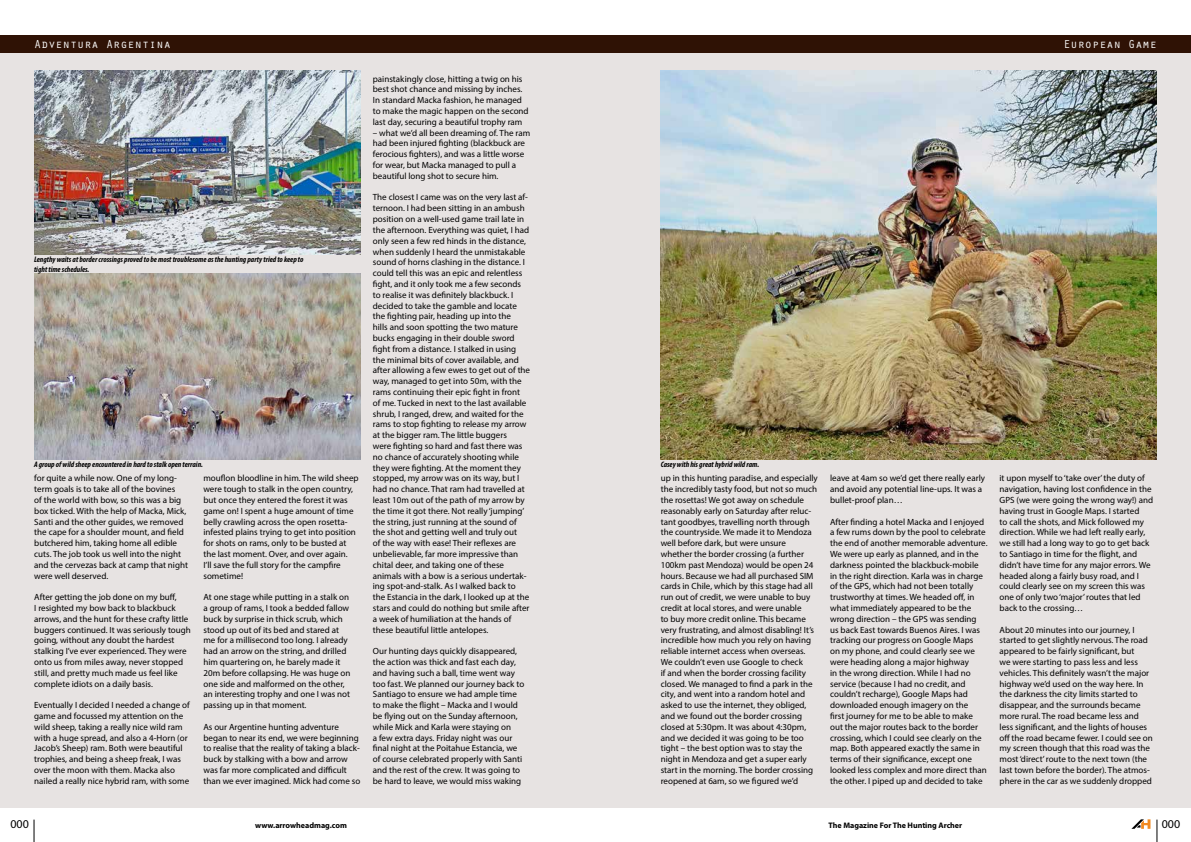
<style>
.page{position:relative;width:1191px;height:842px;background:#fff}
.page>*{position:absolute;margin:0;border:0;box-sizing:border-box;transform-origin:0 0}
.t1{font:12px "Orator Std";color:#fff}
.t2{font:12px "Myriad Pro";color:#000}
.t3{font:9px/10.8px "Myriad Pro";color:#000}
.t4{font:italic 700 condensed 8px/9.6px "Myriad Pro";color:#000}
.t5{font:700 8px "Myriad Pro";color:#000}
</style>
<div class="page">
<div style="left:0;top:53px;width:1191px;height:755px;background:#e7e3e2"></div>
<img style="left:660px;top:71px;width:496px;height:388px">
<img style="left:34px;top:71px;width:327px;height:184px">
<img style="left:34px;top:274px;width:327px;height:185px">
<svg style="left:34px;top:819px;width:1px;height:23px"></svg>
<svg style="left:1156px;top:819px;width:1px;height:23px"></svg>
<svg style="left:1131px;top:819px;width:19px;height:10px"></svg>
<div style="left:0;top:36px;width:1191px;height:17px;background:#2f1205"></div>
<h1 class="t1" style="left:34px;top:36px;width:138px">Adventura Argentina</h1>
<h1 class="t1" style="left:1063px;top:36px;width:95px">European Game</h1>
<p class="t3" style="left:373px;top:73px;width:157px">painstakingly close, hitting a twig on his best shot chance and missing by inches.<br>In standard Macka fashion, he managed to make the magic happen on the second last day, securing a beautiful trophy ram</p>
<p class="t3" style="left:373px;top:127px;width:159px">– what we’d all been dreaming of. The ram had been injured fighting (blackbuck are ferocious fighters), and was a little worse for wear, but Macka managed to pull a beautiful long shot to secure him.</p>
<p class="t3" style="left:373px;top:192px;width:159px">The closest I came was on the very last af&shy;ternoon. I had been sitting in an ambush position on a well-used game trail late in the afternoon. Everything was quiet, I had only seen a few red hinds in the distance, when suddenly I heard the unmistakable sound of horns clashing in the distance. I could tell this was an epic and relentless fight, and it only took me a few seconds to realise it was definitely blackbuck. I decided to take the gamble and locate the fighting pair, heading up into the<br>hills and soon spotting the two mature bucks engaging in their double sword fight from a distance. I stalked in using the minimal bits of cover available, and after allowing a few ewes to get out of the way, managed to get into 50m, with the rams continuing their epic fight in front<br>of me. Tucked in next to the last available shrub, I ranged, drew, and waited for the rams to stop fighting to release my arrow at the bigger ram. The little buggers<br>were fighting so hard and fast there was no chance of accurately shooting while they were fighting. At the moment they stopped, my arrow was on its way, but I had no chance. That ram had travelled at least 10m out of the path of my arrow by the time it got there. Not really ‘jumping’ the string, just running at the sound of the shot and getting well and truly out<br>of the way with ease! Their reflexes are unbelievable, far more impressive than chital deer, and taking one of these animals with a bow is a serious undertak&shy;ing spot-and-stalk. As I walked back to the Estancia in the dark, I looked up at the stars and could do nothing but smile after a week of humiliation at the hands of these beautiful little antelopes.</p>
<p class="t3" style="left:373px;top:646px;width:153px">Our hunting days quickly disappeared, the action was thick and fast each day, and having such a ball, time went way too fast. We planned our journey back to Santiago to ensure we had ample time to make the flight – Macka and I would be flying out on the Sunday afternoon, while Mick and Karla were staying on<br>a few extra days. Friday night was our final night at the Poitahue Estancia, we of course celebrated properly with Santi and the rest of the crew. It was going to be hard to leave, we would miss waking</p>
<p class="t4" style="left:34px;top:254px;width:271px">Lengthy waits at border crossings proved to be most troublesome as the hunting party tried to keep to tight time schedules.</p>
<p class="t4" style="left:34px;top:460px;width:170px">A group of wild sheep encountered in hard to stalk open terrain.</p>
<p class="t4" style="left:660px;top:459px;width:100px">Casey with his great hybrid wild ram.</p>
<p class="t3" style="left:203px;top:473px;width:157px">mouflon bloodline in him. The wild sheep were tough to stalk in the open country, but once they entered the forest it was game on! I spent a huge amount of time belly crawling across the open rosetta&shy;infested plains trying to get into position for shots on rams, only to be busted at the last moment. Over, and over again.<br>I’ll save the full story for the campfire sometime!</p>
<p class="t3" style="left:203px;top:592px;width:148px">At one stage while putting in a stalk on a group of rams, I took a bedded fallow buck by surprise in thick scrub, which stood up out of its bed and stared at me for a millisecond too long. I already had an arrow on the string, and drilled him quartering on, he barely made it 20m before collapsing. He was huge on one side and malformed on the other, an interesting trophy and one I was not passing up in that moment.</p>
<p class="t3" style="left:203px;top:721px;width:158px">As our Argentine hunting adventure began to near its end, we were beginning to realise that the reality of taking a black&shy;buck by stalking with a bow and arrow was far more complicated and difficult than we ever imagined. Mick had come so</p>
<p class="t3" style="left:34px;top:473px;width:155px">for quite a while now. One of my long&shy;term goals is to take all of the bovines<br>of the world with bow, so this was a big box ticked. With the help of Macka, Mick, Santi and the other guides, we removed the cape for a shoulder mount, and field butchered him, taking home all edible cuts. The job took us well into the night and the cervezas back at camp that night were well deserved.</p>
<p class="t3" style="left:34px;top:592px;width:158px">After getting the job done on my buff,<br>I resighted my bow back to blackbuck arrows, and the hunt for these crafty little buggers continued. It was seriously tough going, without any doubt the hardest stalking I’ve ever experienced. They were onto us from miles away, never stopped still, and pretty much made us feel like complete idiots on a daily basis.</p>
<p class="t3" style="left:34px;top:700px;width:157px">Eventually I decided I needed a change of game and focussed my attention on the wild sheep, taking a really nice wild ram with a huge spread, and also a 4-Horn (or Jacob’s Sheep) ram. Both were beautiful trophies, and being a sheep freak, I was over the moon with them. Macka also nailed a really nice hybrid ram, with some</p>
<p class="t3" style="left:660px;top:473px;width:159px">up in this hunting paradise, and especially the incredibly tasty food, but not so much the rosettas! We got away on schedule reasonably early on Saturday after reluc&shy;tant goodbyes, travelling north through the countryside. We made it to Mendoza well before dark, but were unsure whether the border crossing (a further 100km past Mendoza) would be open 24 hours. Because we had all purchased SIM cards in Chile, which by this stage had all run out of credit, we were unable to buy credit at local stores, and were unable<br>to buy more credit online. This became very frustrating, and almost disabling! It’s incredible how much you rely on having reliable internet access when overseas.<br>We couldn’t even use Google to check<br>if and when the border crossing facility closed. We managed to find a park in the city, and went into a random hotel and asked to use the internet, they obliged, and we found out the border crossing closed at 5:30pm. It was about 4:30pm, and we decided it was going to be too tight – the best option was to stay the night in Mendoza and get a super early start in the morning. The border crossing reopened at 6am, so we figured we’d</p>
<p class="t3" style="left:830px;top:473px;width:156px">leave at 4am so we’d get there really early and avoid any potential line-ups. It was a bullet-proof plan…</p>
<p class="t3" style="left:830px;top:516px;width:159px">After finding a hotel Macka and I enjoyed a few rums down by the pool to celebrate the end of another memorable adventure.<br>We were up early as planned, and in the darkness pointed the blackbuck-mobile in the right direction. Karla was in charge of the GPS, which had not been totally trustworthy at times. We headed off, in what immediately appeared to be the wrong direction – the GPS was sending<br>us back East towards Buenos Aires. I was tracking our progress on Google Maps<br>on my phone, and could clearly see we were heading along a major highway<br>in the wrong direction. While I had no service (because I had no credit, and couldn’t recharge), Google Maps had downloaded enough imagery on the<br>first journey for me to be able to make out the major routes back to the border crossing, which I could see clearly on the map. Both appeared exactly the same in terms of their significance, except one looked less complex and more direct than the other. I piped up and decided to take</p>
<p class="t3" style="left:999px;top:473px;width:155px">it upon myself to ‘take over’ the duty of navigation, having lost confidence in the GPS (we were going the wrong way!) and having trust in Google Maps. I started<br>to call the shots, and Mick followed my direction. While we had left really early, we still had a long way to go to get back to Santiago in time for the flight, and didn’t have time for any major errors. We headed along a fairly busy road, and I could clearly see on my screen this was one of only two ‘major’ routes that led back to the crossing…</p>
<p class="t3" style="left:999px;top:624px;width:155px">About 20 minutes into our journey, I started to get slightly nervous. The road appeared to be fairly significant, but<br>we were starting to pass less and less vehicles. This definitely wasn’t the major highway we’d used on the way here. In the darkness the city limits started to disappear, and the surrounds became more rural. The road became less and less significant, and the lights of houses off the road became fewer. I could see on my screen though that this road was the most ‘direct’ route to the next town (the last town before the border). The atmos&shy;phere in the car as we suddenly dropped</p>
<h1 class="t2" style="left:10px;top:817px;width:20px">000</h1>
<p class="t5" style="left:255px;top:820px;width:93px">www.arrowheadmag.com</p>
<p class="t5" style="left:828px;top:820px;width:135px">The Magazine For The Hunting Archer</p>
<h1 class="t2" style="left:1161px;top:817px;width:20px">000</h1>
</div>
